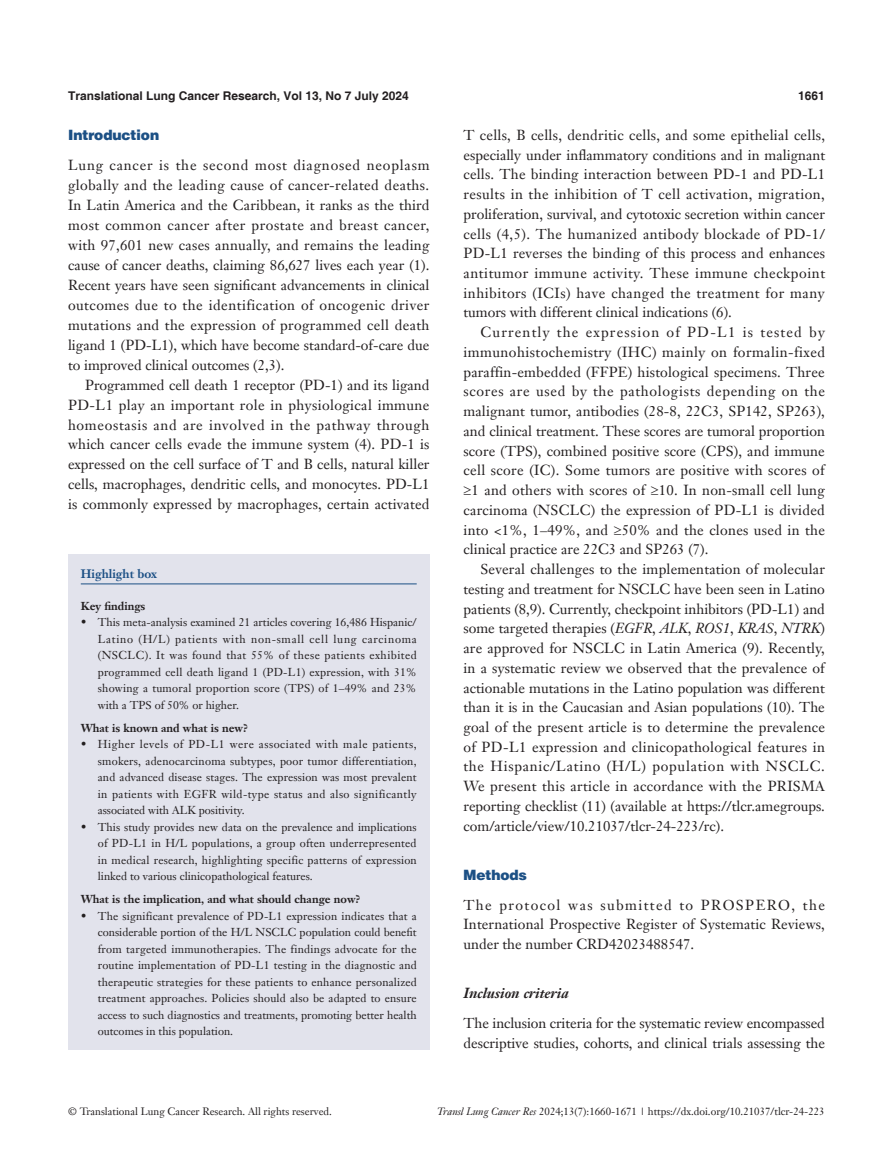
<style>
.page{position:relative;width:893px;height:1170px;background:#fff}
.page>*{position:absolute;margin:0;border:0;box-sizing:border-box;transform-origin:0 0}
.t1{font:14.25px/19.8px "Janson Text LT";color:#231f20;text-align:justify}
._2ji-6_5{font:italic 700 14.25px "Janson Text LT";color:#231f20}
._1ji-zhengti{font:900 14.25px "Helvetica";color:#1c5085}
._1ji-6_5{font:900 14.25px "Helvetica";color:#1c5085}
.t2{font:700 12px "Helvetica";color:#231f20}
.Cite{font:700 12px "Janson Text LT";color:#1c5085}
.box-zhengwen{font:11.25px/16.5px "Janson Text LT";color:#231f20;text-align:justify}
.box-biaoti-1_5mm{font:700 11.25px "Janson Text LT";color:#231f20}
.box-biaoti{font:700 11.25px "Janson Text LT";color:#231f20}
.t3{font:10.5px "Janson Text LT";color:#231f20}
.s1{font-style:italic}
</style>
<div class="page">
<div style="left:68px;top:554px;width:361px;height:495px;background:#e2e3ec"></div>
<hr style="left:81px;top:583px;width:336px;height:1px;background:#1c5085">
<p class="t2" style="left:68px;top:88px;width:342px">Translational Lung Cancer Research, Vol 13, No 7 July 2024</p>
<p class="t2" style="left:798px;top:88px;width:28px">1661</p>
<p class="_1ji-zhengti" style="left:68px;top:126px;width:93px">Introduction</p>
<p class="t1" style="left:68px;top:155px;width:363px">Lung cancer is the second most diagnosed neoplasm globally and the leading cause of cancer-related deaths.<br>In Latin America and the Caribbean, it ranks as the third most common cancer after prostate and breast cancer, with 97,601 new cases annually, and remains the leading cause of cancer deaths, claiming 86,627 lives each year (1).<br>Recent years have seen significant advancements in clinical outcomes due to the identification of oncogenic driver mutations and the expression of programmed cell death ligand 1 (PD-L1), which have become standard-of-care due to improved clinical outcomes (2,3).</p>
<p class="t1" style="left:68px;top:374px;width:363px;text-indent:17px">Programmed cell death 1 receptor (PD-1) and its ligand PD-L1 play an important role in physiological immune homeostasis and are involved in the pathway through which cancer cells evade the immune system (4). PD-1 is expressed on the cell surface of T and B cells, natural killer cells, macrophages, dendritic cells, and monocytes. PD-L1 is commonly expressed by macrophages, certain activated</p>
<p class="Cite" style="left:81px;top:565px;width:78px">Highlight box</p>
<p class="box-biaoti" style="left:81px;top:598px;width:66px">Key findings</p>
<p class="box-zhengwen" style="left:98px;top:614px;width:320px;text-indent:-17px">• This meta-analysis examined 21 articles covering 16,486 Hispanic/ Latino (H/L) patients with non-small cell lung carcinoma (NSCLC). It was found that 55% of these patients exhibited programmed cell death ligand 1 (PD-L1) expression, with 31% showing a tumoral proportion score (TPS) of 1–49% and 23% with a TPS of 50% or higher.</p>
<p class="box-biaoti-1_5mm" style="left:81px;top:720px;width:169px">What is known and what is new?</p>
<p class="box-zhengwen" style="left:98px;top:736px;width:320px;text-indent:-17px">• Higher levels of PD-L1 were associated with male patients, smokers, adenocarcinoma subtypes, poor tumor differentiation, and advanced disease stages. The expression was most prevalent in patients with EGFR wild-type status and also significantly associated with ALK positivity.</p>
<p class="box-zhengwen" style="left:98px;top:818px;width:321px;text-indent:-17px">• This study provides new data on the prevalence and implications of PD-L1 in H/L populations, a group often underrepresented in medical research, highlighting specific patterns of expression linked to various clinicopathological features.</p>
<p class="box-biaoti-1_5mm" style="left:81px;top:892px;width:281px">What is the implication, and what should change now?</p>
<p class="box-zhengwen" style="left:98px;top:907px;width:321px;text-indent:-17px">• The significant prevalence of PD-L1 expression indicates that a considerable portion of the H/L NSCLC population could benefit from targeted immunotherapies. The findings advocate for the routine implementation of PD-L1 testing in the diagnostic and therapeutic strategies for these patients to enhance personalized treatment approaches. Policies should also be adapted to ensure access to such diagnostics and treatments, promoting better health outcomes in this population.</p>
<p class="t1" style="left:463px;top:125px;width:363px">T cells, B cells, dendritic cells, and some epithelial cells, especially under inflammatory conditions and in malignant cells. The binding interaction between PD-1 and PD-L1 results in the inhibition of T cell activation, migration, proliferation, survival, and cytotoxic secretion within cancer cells (4,5). The humanized antibody blockade of PD-1/ PD-L1 reverses the binding of this process and enhances antitumor immune activity. These immune checkpoint inhibitors (ICIs) have changed the treatment for many tumors with different clinical indications (6).</p>
<p class="t1" style="left:463px;top:322px;width:363px;text-indent:17px">Currently the expression of PD-L1 is tested by immunohistochemistry (IHC) mainly on formalin-fixed paraffin-embedded (FFPE) histological specimens. Three scores are used by the pathologists depending on the malignant tumor, antibodies (28-8, 22C3, SP142, SP263), and clinical treatment. These scores are tumoral proportion score (TPS), combined positive score (CPS), and immune cell score (IC). Some tumors are positive with scores of ≥1 and others with scores of ≥10. In non-small cell lung carcinoma (NSCLC) the expression of PD-L1 is divided into &lt;1%, 1–49%, and ≥50% and the clones used in the clinical practice are 22C3 and SP263 (7).</p>
<p class="t1" style="left:463px;top:559px;width:363px;text-indent:17px">Several challenges to the implementation of molecular testing and treatment for NSCLC have been seen in Latino patients (8,9). Currently, checkpoint inhibitors (PD-L1) and some targeted therapies (<span class="s1">EGFR</span>, <span class="s1">ALK</span>, <span class="s1">ROS1</span>, <span class="s1">KRAS</span>, <span class="s1">NTRK</span>) are approved for NSCLC in Latin America (9). Recently, in a systematic review we observed that the prevalence of actionable mutations in the Latino population was different than it is in the Caucasian and Asian populations (10). The goal of the present article is to determine the prevalence of PD-L1 expression and clinicopathological features in the Hispanic/Latino (H/L) population with NSCLC.<br>We present this article in accordance with the PRISMA reporting checklist (11) (available at https://tlcr.amegroups. com/article/view/10.21037/tlcr-24-223/rc).</p>
<p class="_1ji-6_5" style="left:463px;top:865px;width:65px">Methods</p>
<p class="t1" style="left:463px;top:894px;width:363px">The protocol was submitted to PROSPERO, the International Prospective Register of Systematic Reviews, under the number CRD42023488547.</p>
<p class="_2ji-6_5" style="left:463px;top:984px;width:107px">Inclusion criteria</p>
<p class="t1" style="left:463px;top:1012px;width:363px">The inclusion criteria for the systematic review encompassed descriptive studies, cohorts, and clinical trials assessing the</p>
<p class="t3" style="left:68px;top:1104px;width:265px">© Translational Lung Cancer Research. All rights reserved.</p>
<p class="t3" style="left:437px;top:1104px;width:389px"><span class="s1">Transl Lung Cancer Res</span> 2024;13(7):1660-1671 | https://dx.doi.org/10.21037/tlcr-24-223</p>
</div>
